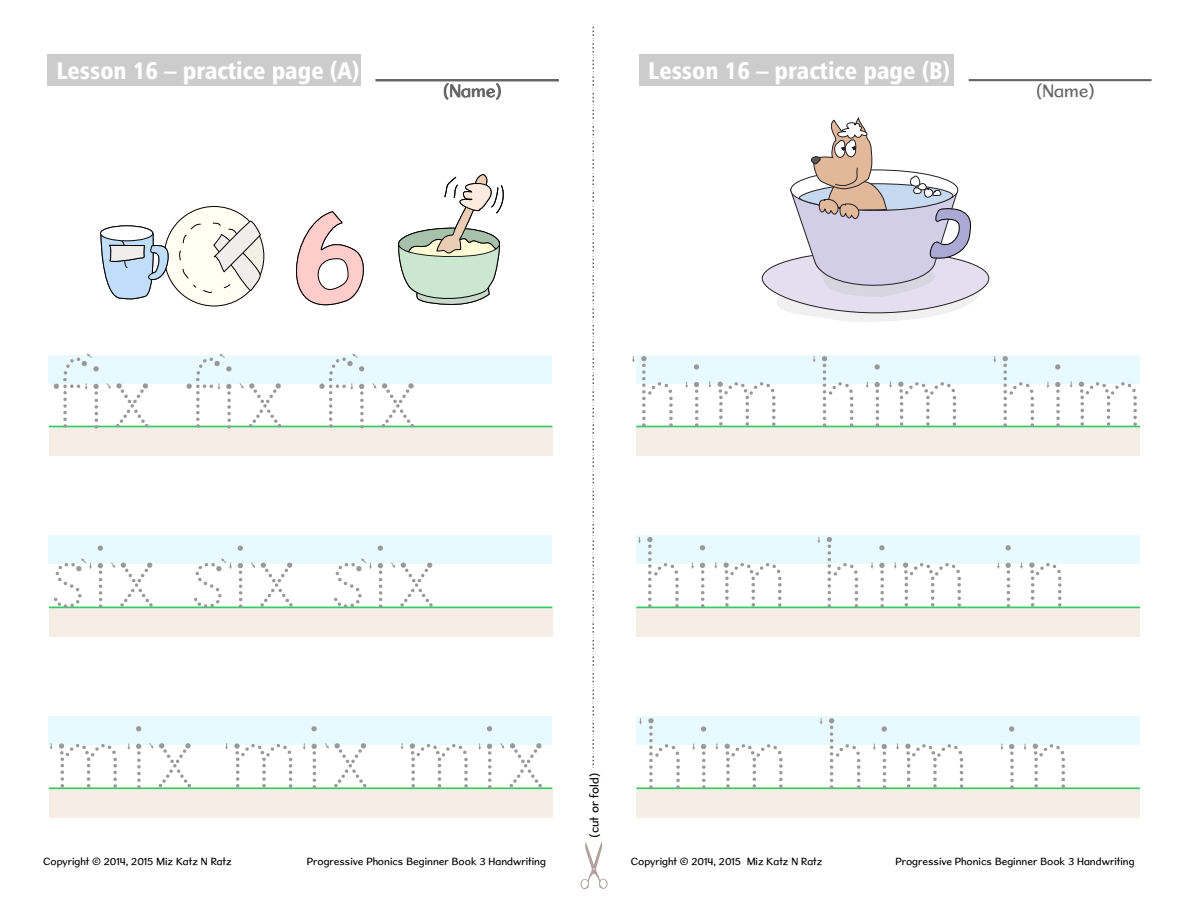
<style>
.page{position:relative;width:1188px;height:918px;background:#fff}
.page>*{position:absolute;margin:0;border:0;box-sizing:border-box;transform-origin:0 0}
.t1{font:97.5px/179.2px "Sassoon Sans US Dotted B";color:#999}
.t2{font:24px "Humanist 777 BT Black Condensed B";color:#fff}
.t3{font:18px "Sweater School Rg";color:#666}
.t4{font:12px "Sweater School Rg";color:#000}
.t5{font:10.5px "Sweater School Rg";color:#000}
</style>
<div class="page">
<div style="left:636px;top:355px;width:504px;height:29px;background:#e8faff"></div>
<div style="left:636px;top:427px;width:504px;height:29px;background:#f5ede6"></div>
<hr style="left:636px;top:426px;width:504px;height:1px;background:#3c6">
<div style="left:636px;top:535px;width:504px;height:29px;background:#e8faff"></div>
<div style="left:636px;top:608px;width:504px;height:29px;background:#f5ede6"></div>
<hr style="left:636px;top:607px;width:504px;height:1px;background:#3c6">
<div style="left:636px;top:716px;width:504px;height:29px;background:#e8faff"></div>
<div style="left:636px;top:789px;width:504px;height:29px;background:#f5ede6"></div>
<hr style="left:636px;top:787px;width:504px;height:2px;background:#3c6">
<div style="left:48px;top:355px;width:504px;height:29px;background:#e8faff"></div>
<div style="left:49px;top:427px;width:503px;height:29px;background:#f5ede6"></div>
<hr style="left:49px;top:426px;width:503px;height:1px;background:#3c6">
<div style="left:48px;top:535px;width:504px;height:29px;background:#e8faff"></div>
<div style="left:49px;top:608px;width:503px;height:29px;background:#f5ede6"></div>
<hr style="left:49px;top:607px;width:503px;height:1px;background:#3c6">
<div style="left:48px;top:716px;width:504px;height:29px;background:#e8faff"></div>
<div style="left:49px;top:789px;width:503px;height:29px;background:#f5ede6"></div>
<hr style="left:49px;top:787px;width:503px;height:2px;background:#3c6">
<svg style="left:593px;top:27px;width:1px;height:741px"></svg>
<svg style="left:580px;top:842px;width:28px;height:47px"></svg>
<hr style="left:969px;top:79px;width:183px;height:2px;background:#666">
<div style="left:639px;top:54px;width:314px;height:32px;background:#ccc"></div>
<svg style="left:100px;top:206px;width:164px;height:100px"></svg>
<svg style="left:398px;top:174px;width:106px;height:131px"></svg>
<svg style="left:296px;top:211px;width:68px;height:95px"></svg>
<svg style="left:761px;top:117px;width:228px;height:205px"></svg>
<div style="left:47px;top:54px;width:313px;height:32px;background:#ccc"></div>
<hr style="left:376px;top:79px;width:183px;height:2px;background:#666">
<h2 class="t2" style="left:56px;top:61px;width:105px">Exercise 1</h2>
<h2 class="t2" style="left:198px;top:61px;width:105px">age 1 of 2</h2>
<h2 class="t2" style="left:648px;top:61px;width:303px">Lesson 16 – practice page (B)</h2>
<h3 class="t3" style="left:443px;top:84px;width:61px">(Name)</h3>
<h2 class="t2" style="left:56px;top:61px;width:305px">Lesson 16 – practice page (A)</h2>
<h3 class="t3" style="left:1036px;top:84px;width:61px">(Name)</h3>
<h1 class="t1" style="left:47px;top:318px;width:395px">fix fix fix six six six</h1>
<h1 class="t1" style="left:50px;top:678px;width:501px">mix mix mix</h1>
<h1 class="t1" style="left:631px;top:316px;width:517px">him him him</h1>
<p class="t4" style="left:590px;top:838px;width:66px;rotate:-90deg">(cut or fold)</p>
<h1 class="t1" style="left:637px;top:496px;width:439px;line-height:181.2px">him him in him him in</h1>
<p class="t5" style="left:43px;top:857px;width:190px">Copyright © 2014, 2015 Miz Katz N Ratz</p>
<p class="t5" style="left:307px;top:857px;width:241px">Progressive Phonics Beginner Book 3 Handwriting</p>
<p class="t5" style="left:631px;top:857px;width:193px">Copyright © 2014, 2015 Miz Katz N Ratz</p>
<p class="t5" style="left:896px;top:857px;width:241px">Progressive Phonics Beginner Book 3 Handwriting</p>
</div>
